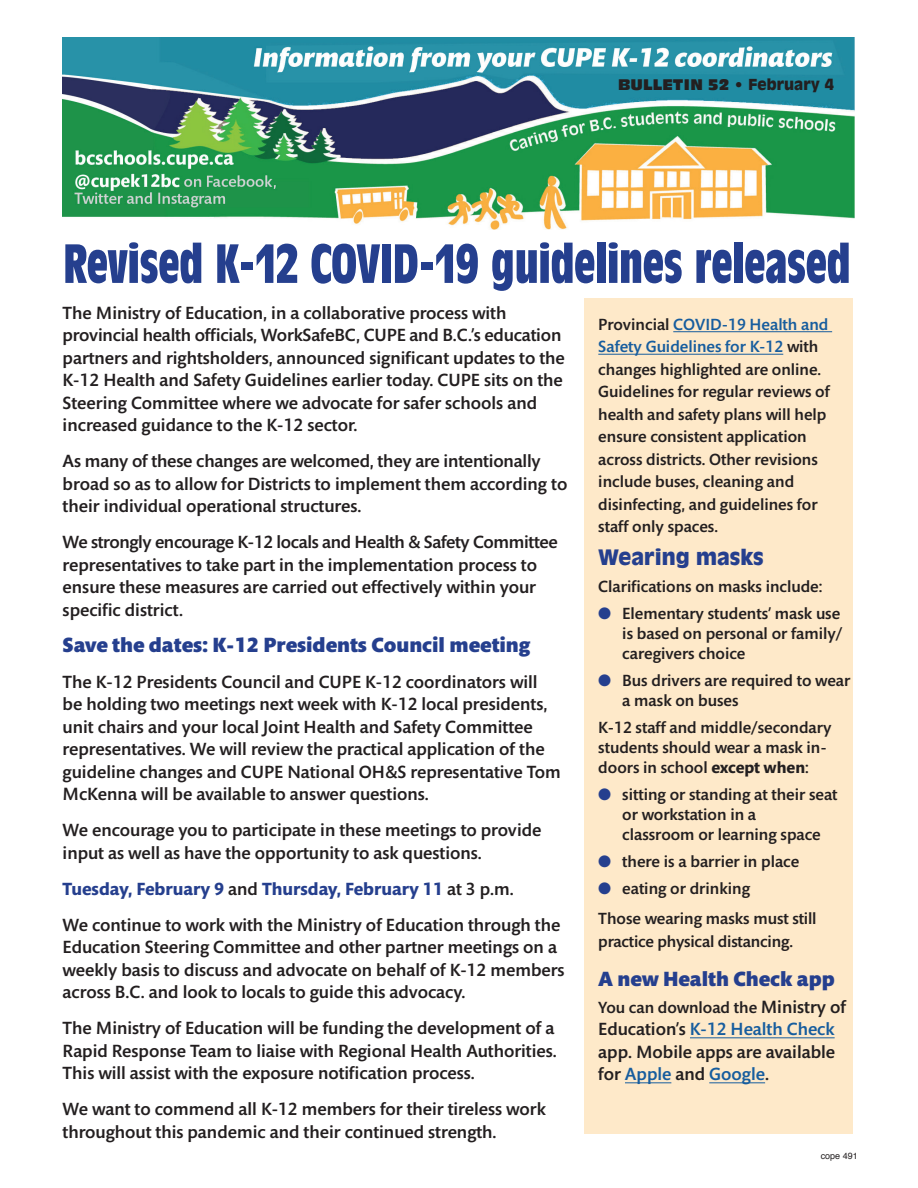
<style>
.page{position:relative;width:918px;height:1188px;background:#fff}
.page>*{position:absolute;margin:0;border:0;box-sizing:border-box;transform-origin:0 0}
.t1{font:700 condensed 54px "Antique Olive Std";letter-spacing:-.01em;color:#253f8e}
.t2{font:900 21px "Mundo Sans Std";color:#253f8e}
.t3{font:900 21px "Antique Olive Std";color:#253f8e}
.t4{font:500 18px/22.5px "Mundo Sans Std";color:#231f20}
.t5{font:500 16.5px/22.5px "Mundo Sans Std";color:#231f20}
.t6{font:15px "Antique Olive Std Compact";color:#231f20}
.t7{font:9px "Helvetica";color:#231f20}
.s1{font-family:"Antique Olive Std";font-weight:900}
.s2{font-weight:700;color:#253f8e}
.s3{color:#175d9e}
.s4{color:#253f8e}
.s5{font-weight:700}
.s6{font-size:18px}
</style>
<div class="page">
<div style="left:585px;top:298px;width:268px;height:836px;background:#fee9c9"></div>
<img style="left:63px;top:37px;width:791px;height:193px">
<hr style="left:673px;top:331px;width:159px;height:1px;background:#175d9e">
<hr style="left:598px;top:354px;width:185px;height:1px;background:#175d9e">
<hr style="left:690px;top:1038px;width:145px;height:1px;background:#175d9e">
<hr style="left:625px;top:1083px;width:46px;height:1px;background:#175d9e">
<hr style="left:709px;top:1083px;width:56px;height:1px;background:#175d9e">
<p class="t6" style="left:618px;top:75px;width:217px">BULLETIN 52 • <span class="s1">February 4</span></p>
<h1 class="t1" style="left:63px;top:234px;width:789px">Revised K-12 COVID-19 guidelines released</h1>
<p class="t4" style="left:63px;top:302px;width:504px">The Ministry of Education, in a collaborative process with provincial health officials, WorkSafeBC, CUPE and B.C.’s education partners and rightsholders, announced significant updates to the K-12 Health and Safety Guidelines earlier today. CUPE sits on the Steering Committee where we advocate for safer schools and increased guidance to the K-12 sector.</p>
<p class="t4" style="left:63px;top:450px;width:506px">As many of these changes are welcomed, they are intentionally broad so as to allow for Districts to implement them according to their individual operational structures.</p>
<p class="t4" style="left:63px;top:531px;width:497px">We strongly encourage K-12 locals and Health &amp; Safety Committee representatives to take part in the implementation process to ensure these measures are carried out effectively within your specific district.</p>
<p class="t2" style="left:63px;top:633px;width:469px">Save the dates: K-12 Presidents Council meeting</p>
<p class="t4" style="left:63px;top:671px;width:500px">The K-12 Presidents Council and CUPE K-12 coordinators will be holding two meetings next week with K-12 local presidents, unit chairs and your local Joint Health and Safety Committee representatives. We will review the practical application of the guideline changes and CUPE National OH&amp;S representative Tom McKenna will be available to answer questions.</p>
<p class="t4" style="left:63px;top:819px;width:480px">We encourage you to participate in these meetings to provide input as well as have the opportunity to ask questions.</p>
<p class="t4" style="left:63px;top:871px;width:499px;line-height:36px"><span class="s2">Tuesday, February 9</span> and <span class="s2">Thursday, February 11</span> at 3 p.m.<br>We continue to work with the Ministry of Education through the</p>
<p class="t4" style="left:63px;top:936px;width:504px">Education Steering Committee and other partner meetings on a weekly basis to discuss and advocate on behalf of K-12 members across B.C. and look to locals to guide this advocacy.</p>
<p class="t4" style="left:63px;top:1017px;width:496px">The Ministry of Education will be funding the development of a<br>Rapid Response Team to liaise with Regional Health Authorities.<br>This will assist with the exposure notification process.</p>
<p class="t4" style="left:63px;top:1098px;width:485px">We want to commend all K-12 members for their tireless work throughout this pandemic and their continued strength.</p>
<p class="t5" style="left:598px;top:313px;width:233px">Provincial <span class="s3">COVID-19 Health and<br>Safety Guidelines for K-12</span> with changes highlighted are online.<br>Guidelines for regular reviews of health and safety plans will help ensure consistent application across districts. Other revisions include buses, cleaning and disinfecting, and guidelines for staff only spaces.</p>
<p class="t3" style="left:598px;top:544px;width:167px">Wearing masks</p>
<p class="t5" style="left:598px;top:576px;width:226px">Clarifications on masks include:</p>
<p class="t5" style="left:622px;top:604px;width:222px;line-height:19.8px;text-indent:-24px"><span class="s4">●</span> Elementary students’ mask use is based on personal or family/ caregivers choice</p>
<p class="t5" style="left:622px;top:671px;width:230px;line-height:19.8px;text-indent:-24px"><span class="s4">●</span> Bus drivers are required to wear a mask on buses</p>
<p class="t5" style="left:598px;top:718px;width:235px;line-height:19.8px">K-12 staff and middle/secondary students should wear a mask in&shy;doors in school <span class="s5">except when</span>:</p>
<p class="t5" style="left:622px;top:785px;width:217px;line-height:19.8px;text-indent:-24px"><span class="s4">●</span> sitting or standing at their seat or workstation in a<br>classroom or learning space</p>
<p class="t5" style="left:598px;top:851px;width:202px"><span class="s4">●</span> there is a barrier in place</p>
<p class="t5" style="left:598px;top:874px;width:220px;line-height:30px"><span class="s4">●</span> eating or drinking<br>Those wearing masks must still</p>
<p class="t5" style="left:598px;top:931px;width:196px">practice physical distancing.</p>
<p class="t2" style="left:598px;top:967px;width:238px">A new Health Check app</p>
<p class="t5" style="left:598px;top:997px;width:249px">You can download the <span class="s6">Ministry of</span></p>
<p class="t4" style="left:598px;top:1019px;width:238px;text-align:justify">Education’s <span class="s3">K-12 Health Check </span>app. Mobile apps are available for <span class="s3">Apple</span> and <span class="s3">Google</span>.</p>
<p class="t7" style="left:821px;top:1149px;width:39px">cope 491</p>
</div>
